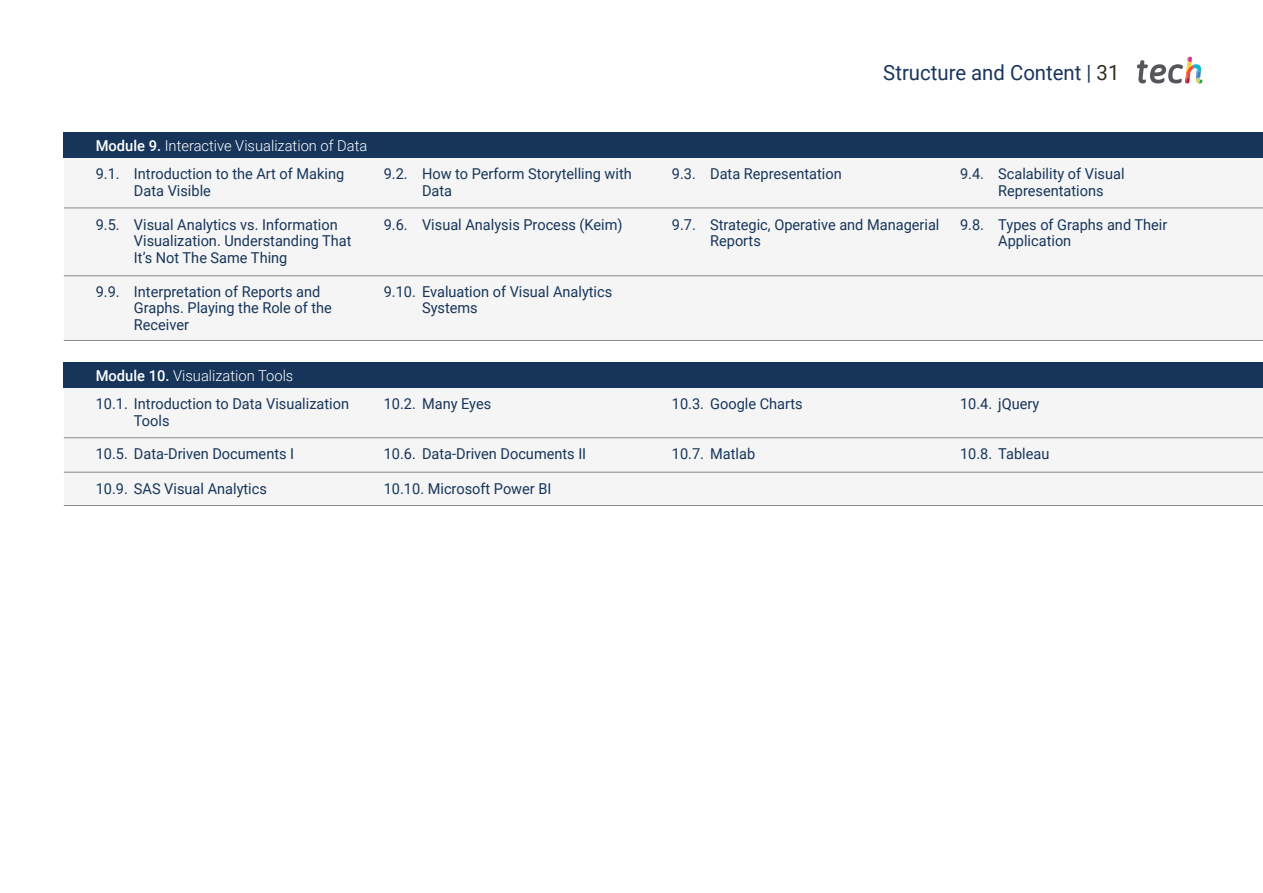
<style>
.page{position:relative;width:1263px;height:893px;background:#fff}
.page>*{position:absolute;margin:0;border:0;box-sizing:border-box;transform-origin:0 0}
.t1{font:21px "Roboto";color:#1a355c}
.t2{font:15px/16.5px "Roboto";color:#17355b}
.t3{font:300 15px "Roboto";color:#fff}
.s1{font-weight:500}
.s2{color:#312e20}
</style>
<div class="page">
<svg style="left:1137px;top:57px;width:65px;height:27px"></svg>
<div style="left:64px;top:157px;width:1199px;height:183px;background:#f4f5f4"></div>
<div style="left:64px;top:132px;width:1199px;height:25px;background:#17355b"></div>
<hr style="left:64px;top:276px;width:1199px;height:1px;background:#878a8e">
<hr style="left:64px;top:340px;width:1199px;height:1px;background:#878a8e">
<hr style="left:64px;top:208px;width:1199px;height:1px;background:#878a8e">
<div style="left:64px;top:387px;width:1199px;height:119px;background:#f4f5f4"></div>
<div style="left:64px;top:362px;width:1199px;height:25px;background:#17355b"></div>
<hr style="left:64px;top:472px;width:1199px;height:1px;background:#878a8e">
<hr style="left:64px;top:437px;width:1199px;height:1px;background:#878a8e">
<hr style="left:64px;top:505px;width:1199px;height:1px;background:#878a8e">
<p class="t3" style="left:96px;top:135px;width:273px"><span class="s1">Module 9.</span> Interactive Visualization of Data</p>
<h1 class="t1" style="left:883px;top:57px;width:238px">Structure and Content | <span class="s2">31</span></h1>
<p class="t2" style="left:134px;top:165px;width:212px;text-indent:-38px">9.1. Introduction to the Art of Making<br>Data Visible</p>
<p class="t2" style="left:422px;top:165px;width:211px;text-indent:-38px">9.2. How to Perform Storytelling with<br>Data</p>
<p class="t2" style="left:672px;top:165px;width:171px">9.3. Data Representation</p>
<p class="t2" style="left:998px;top:165px;width:128px;text-indent:-38px">9.4. Scalability of Visual<br>Representations</p>
<p class="t2" style="left:134px;top:216px;width:219px;text-indent:-38px">9.5. Visual Analytics vs. Information<br>Visualization. Understanding That<br>It’s Not The Same Thing</p>
<p class="t2" style="left:384px;top:216px;width:240px">9.6. Visual Analysis Process (Keim)</p>
<p class="t2" style="left:710px;top:216px;width:231px;text-indent:-38px">9.7. Strategic, Operative and Managerial<br>Reports</p>
<p class="t2" style="left:998px;top:216px;width:171px;text-indent:-38px">9.8. Types of Graphs and Their<br>Application</p>
<p class="t2" style="left:134px;top:282px;width:199px;text-indent:-38px">9.9. Interpretation of Reports and<br>Graphs. Playing the Role of the<br>Receiver</p>
<p class="t2" style="left:422px;top:282px;width:192px;text-indent:-38px">9.10. Evaluation of Visual Analytics<br>Systems</p>
<p class="t3" style="left:96px;top:365px;width:199px"><span class="s1">Module 10.</span> Visualization Tools</p>
<p class="t2" style="left:134px;top:395px;width:217px;text-indent:-38px">10.1. Introduction to Data Visualization<br>Tools</p>
<p class="t2" style="left:384px;top:395px;width:109px">10.2. Many Eyes</p>
<p class="t2" style="left:672px;top:395px;width:132px">10.3. Google Charts</p>
<p class="t2" style="left:960px;top:395px;width:81px">10.4. jQuery</p>
<p class="t2" style="left:96px;top:445px;width:200px">10.5. Data-Driven Documents I</p>
<p class="t2" style="left:384px;top:445px;width:204px">10.6. Data-Driven Documents II</p>
<p class="t2" style="left:672px;top:445px;width:85px">10.7. Matlab</p>
<p class="t2" style="left:960px;top:445px;width:91px">10.8. Tableau</p>
<p class="t2" style="left:96px;top:480px;width:173px">10.9. SAS Visual Analytics</p>
<p class="t2" style="left:384px;top:480px;width:169px">10.10. Microsoft Power BI</p>
</div>
